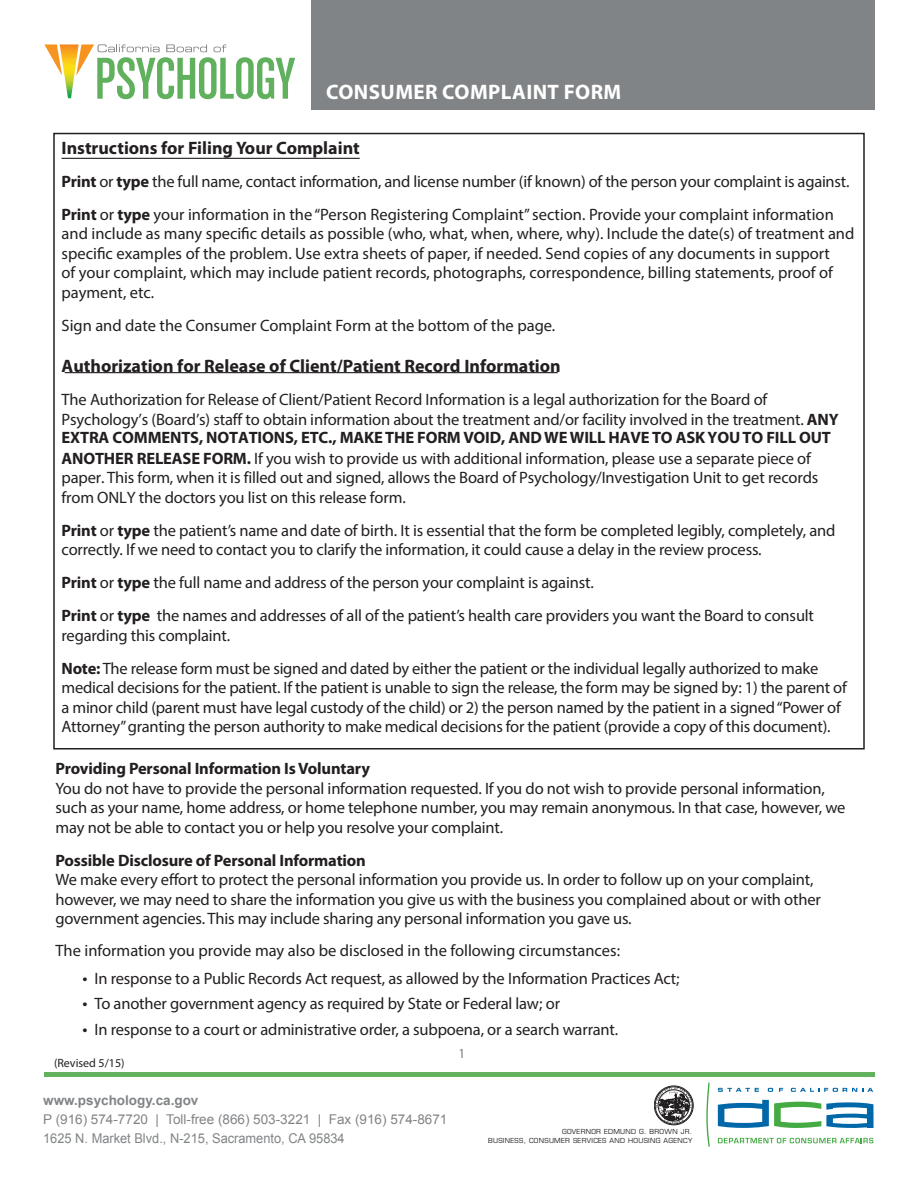
<style>
.page{position:relative;width:918px;height:1188px;background:#fff}
.page>*{position:absolute;margin:0;border:0;box-sizing:border-box;transform-origin:0 0}
.t1{font:700 21px "Myriad Pro";letter-spacing:.02em;color:#fff}
.t2{font:700 18px "Myriad Pro";color:#231f20}
.t3{font:16.5px/19.5px "Myriad Pro";letter-spacing:-.01em;color:#231f20}
.t4{font:700 16.5px "Myriad Pro";letter-spacing:-.01em;color:#231f20}
.t5{font:13.5px/18.8px "Arial";color:#818486}
.t6{font:700 13.5px "Arial";color:#818486}
.t7{font:300 semi-condensed 13.5px "Myriad Pro";color:#231f20}
.t8{font:12px "Myriad Pro";color:#231f20}
.t9{font:6.75px/9px "Eurostile";letter-spacing:.05em;color:#231f20;text-align:right}
.s1{font-weight:700}
.s2{font-size:18px}
.s3{font-size:6.15px}
</style>
<div class="page">
<div style="left:311px;top:1px;width:564px;height:109px;background:#818486"></div>
<svg style="left:706px;top:1082px;width:4px;height:65px"></svg>
<svg style="left:718px;top:1138px;width:155px;height:5px"></svg>
<svg style="left:718px;top:1088px;width:41px;height:4px"></svg>
<svg style="left:768px;top:1088px;width:5px;height:4px"></svg>
<svg style="left:779px;top:1088px;width:4px;height:4px"></svg>
<svg style="left:791px;top:1088px;width:82px;height:4px"></svg>
<svg style="left:718px;top:1100px;width:156px;height:28px"></svg>
<div style="left:654px;top:1086px;width:39px;height:39px;border:1px solid #231f20;border-radius:50%"></div>
<svg style="left:655px;top:1086px;width:38px;height:38px"></svg>
<svg style="left:44px;top:44px;width:251px;height:55px"></svg>
<div style="left:44px;top:1072px;width:830px;height:5px;background:#62b15e"></div>
<hr style="left:62px;top:158px;width:298px;height:1px;background:#231f20">
<hr style="left:65px;top:372px;width:493px;height:1px;background:#231f20">
<p class="t1" style="left:326px;top:80px;width:297px">CONSUMER COMPLAINT FORM</p>
<p class="t2" style="left:62px;top:138px;width:300px">Instructions for Filing Your Complaint</p>
<p class="t3" style="left:62px;top:171px;width:789px"><span class="s1">Print</span> or <span class="s1">type</span> the full name, contact information, and license number (if known) of the person your complaint is against.</p>
<p class="t3" style="left:62px;top:204px;width:794px"><span class="s1">Print</span> or <span class="s1">type</span> your information in the “Person Registering Complaint” section. Provide your complaint information and include as many specific details as possible (who, what, when, where, why). Include the date(s) of treatment and specific examples of the problem. Use extra sheets of paper, if needed. Send copies of any documents in support<br>of your complaint, which may include patient records, photographs, correspondence, billing statements, proof of payment, etc.</p>
<p class="t3" style="left:62px;top:315px;width:495px">Sign and date the Consumer Complaint Form at the bottom of the page.</p>
<p class="t2" style="left:62px;top:356px;width:501px">Authorization for Release of Client/Patient Record Information</p>
<p class="t3" style="left:62px;top:390px;width:779px">The Authorization for Release of Client/Patient Record Information is a legal authorization for the Board of Psychology’s (Board’s) staff to obtain information about the treatment and/or facility involved in the treatment. <span class="s1">ANY EXTRA COMMENTS, NOTATIONS, ETC., MAKE THE FORM VOID, AND WE WILL HAVE TO ASK YOU TO FILL OUT ANOTHER RELEASE FORM.</span> If you wish to provide us with additional information, please use a separate piece of paper. This form, when it is filled out and signed, allows the Board of Psychology/Investigation Unit to get records from ONLY the doctors you list on this release form.</p>
<p class="t3" style="left:62px;top:520px;width:775px"><span class="s1">Print</span> or <span class="s1">type</span> the patient’s name and date of birth. It is essential that the form be completed legibly, completely, and correctly. If we need to contact you to clarify the information, it could cause a delay in the review process.</p>
<p class="t3" style="left:62px;top:573px;width:534px"><span class="s1">Print</span> or <span class="s1">type</span> the full name and address of the person your complaint is against.</p>
<p class="t3" style="left:62px;top:606px;width:754px"><span class="s1">Print</span> or <span class="s1">type</span> the names and addresses of all of the patient’s health care providers you want the Board to consult regarding this complaint.</p>
<p class="t3" style="left:62px;top:658px;width:787px"><span class="s1">Note:</span> The release form must be signed and dated by either the patient or the individual legally authorized to make medical decisions for the patient. If the patient is unable to sign the release, the form may be signed by: 1) the parent of a minor child (parent must have legal custody of the child) or 2) the person named by the patient in a signed “Power of Attorney” granting the person authority to make medical decisions for the patient (provide a copy of this document).</p>
<p class="t4" style="left:55px;top:760px;width:316px">Providing Personal Information Is Voluntary</p>
<p class="t3" style="left:55px;top:778px;width:791px">You do not have to provide the personal information requested. If you do not wish to provide personal information, such as your name, home address, or home telephone number, you may remain anonymous. In that case, however, we may not be able to contact you or help you resolve your complaint.</p>
<p class="t4" style="left:55px;top:851px;width:312px">Possible Disclosure of Personal Information</p>
<p class="t3" style="left:55px;top:870px;width:767px">We make every effort to protect the personal information you provide us. In order to follow up on your complaint, however, we may need to share the information you give us with the business you complained about or with other government agencies. This may include sharing any personal information you gave us.</p>
<p class="t3" style="left:55px;top:940px;width:566px">The information you provide may also be disclosed in the following circumstances:</p>
<p class="t3" style="left:82px;top:968px;width:599px"><span class="s2">•</span> In response to a Public Records Act request, as allowed by the Information Practices Act;</p>
<p class="t3" style="left:82px;top:994px;width:479px"><span class="s2">•</span> To another government agency as required by State or Federal law; or</p>
<p class="t3" style="left:82px;top:1020px;width:537px"><span class="s2">•</span> In response to a court or administrative order, a subpoena, or a search warrant.</p>
<p class="t8" style="left:54px;top:1056px;width:72px">(Revised 5/15)</p>
<p class="t6" style="left:43px;top:1091px;width:157px">www.psychology.ca.gov</p>
<p class="t5" style="left:43px;top:1110px;width:406px">P (916) 574-7720 | Toll-free (866) 503-3221 | Fax (916) 574-8671<br>1625 N. Market Blvd., N-215, Sacramento, CA 95834</p>
<p class="t7" style="left:459px;top:1046px;width:8px">1</p>
<p class="t9" style="left:488px;top:1127px;width:206px">GOVERNOR EDMUND G. BROWN JR<span class="s3">.<br></span>BUSINESS, CONSUMER SERVICES AND HOUSING AGENCY</p>
</div>
